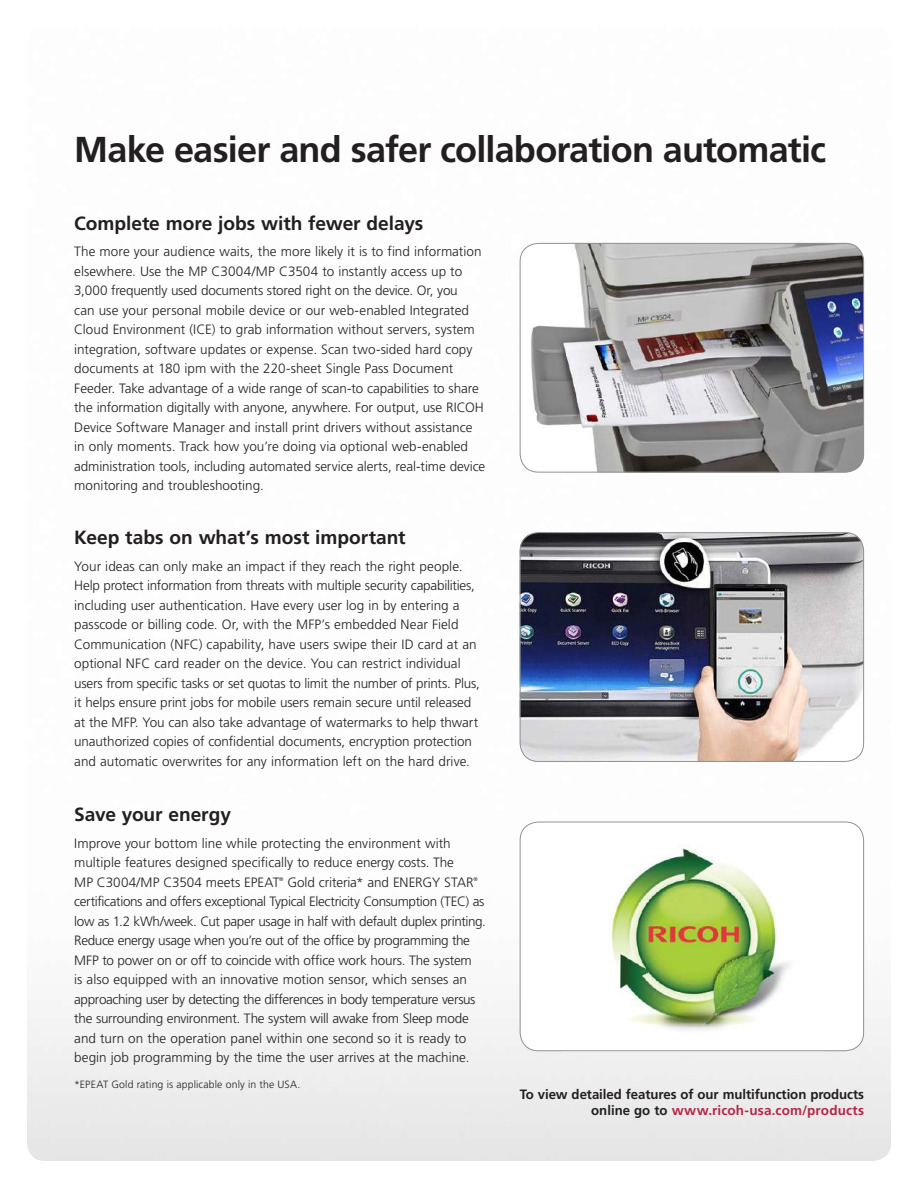
<style>
.page{position:relative;width:918px;height:1188px;background:#fff}
.page>*{position:absolute;margin:0;border:0;box-sizing:border-box;transform-origin:0 0}
.t1{font:700 36px "Frutiger LT Std";letter-spacing:-.02em;color:#231f20}
.t2{font:700 19.2px "Frutiger LT Std";letter-spacing:-.005em;color:#231f20}
.t3{font:300 13.5px/19.5px "Frutiger LT Std";letter-spacing:-.005em;color:#231f20}
.t4{font:700 13.5px/16.5px "Frutiger LT Std";letter-spacing:-.005em;color:#231f20;text-align:right}
.t5{font:300 10.5px "Frutiger LT Std";letter-spacing:.015em;color:#231f20}
.t6{font:300 5.4px "Frutiger LT Std";color:#231f20}
.s1{color:#b62846}
</style>
<div class="page">
<img style="left:520px;top:243px;width:344px;height:229px">
<div style="left:520px;top:243px;width:344px;height:229px;border:1px solid #8e9290;border-radius:19px"></div>
<img style="left:609px;top:846px;width:181px;height:184px">
<div style="left:520px;top:822px;width:344px;height:229px;border:1px solid #8e9290;border-radius:19px"></div>
<img style="left:520px;top:532px;width:344px;height:230px">
<div style="left:520px;top:532px;width:344px;height:230px;border:1px solid #8e9290;border-radius:19px"></div>
<h1 class="t1" style="left:74px;top:128px;width:753px">Make easier and safer collaboration automatic</h1>
<h2 class="t2" style="left:74px;top:212px;width:351px">Complete more jobs with fewer delays</h2>
<p class="t3" style="left:74px;top:242px;width:413px">The more your audience waits, the more likely it is to find information elsewhere. Use the MP C3004/MP C3504 to instantly access up to 3,000 frequently used documents stored right on the device. Or, you<br>can use your personal mobile device or our web-enabled Integrated Cloud Environment (ICE) to grab information without servers, system integration, software updates or expense. Scan two-sided hard copy documents at 180 ipm with the 220-sheet Single Pass Document Feeder. Take advantage of a wide range of scan-to capabilities to share the information digitally with anyone, anywhere. For output, use RICOH Device Software Manager and install print drivers without assistance in only moments. Track how you’re doing via optional web-enabled administration tools, including automated service alerts, real-time device monitoring and troubleshooting.</p>
<h2 class="t2" style="left:74px;top:526px;width:333px">Keep tabs on what’s most important</h2>
<p class="t3" style="left:74px;top:556px;width:407px">Your ideas can only make an impact if they reach the right people.<br>Help protect information from threats with multiple security capabilities, including user authentication. Have every user log in by entering a passcode or billing code. Or, with the MFP’s embedded Near Field Communication (NFC) capability, have users swipe their ID card at an optional NFC card reader on the device. You can restrict individual users from specific tasks or set quotas to limit the number of prints. Plus, it helps ensure print jobs for mobile users remain secure until released at the MFP. You can also take advantage of watermarks to help thwart unauthorized copies of confidential documents, encryption protection and automatic overwrites for any information left on the hard drive.</p>
<h2 class="t2" style="left:74px;top:803px;width:158px">Save your energy</h2>
<p class="t3" style="left:74px;top:834px;width:381px">Improve your bottom line while protecting the environment with multiple features designed specifically to reduce energy costs. The<br>MP C3004/MP C3504 meets EPEAT</p>
<p class="t6" style="left:279px;top:876px;width:6px">®</p>
<p class="t3" style="left:287px;top:873px;width:188px">Gold criteria* and ENERGY STAR</p>
<p class="t6" style="left:474px;top:876px;width:6px">®</p>
<p class="t3" style="left:74px;top:892px;width:413px">certifications and offers exceptional Typical Electricity Consumption (TEC) as low as 1.2 kWh/week. Cut paper usage in half with default duplex printing.<br>Reduce energy usage when you’re out of the office by programming the MFP to power on or off to coincide with office work hours. The system<br>is also equipped with an innovative motion sensor, which senses an approaching user by detecting the differences in body temperature versus the surrounding environment. The system will awake from Sleep mode and turn on the operation panel within one second so it is ready to begin job programming by the time the user arrives at the machine.</p>
<p class="t5" style="left:74px;top:1079px;width:228px">*EPEAT Gold rating is applicable only in the USA.</p>
<p class="t4" style="left:520px;top:1086px;width:346px">To view detailed features of our multifunction products online go to <span class="s1">www.ricoh-usa.com/products</span></p>
</div>
